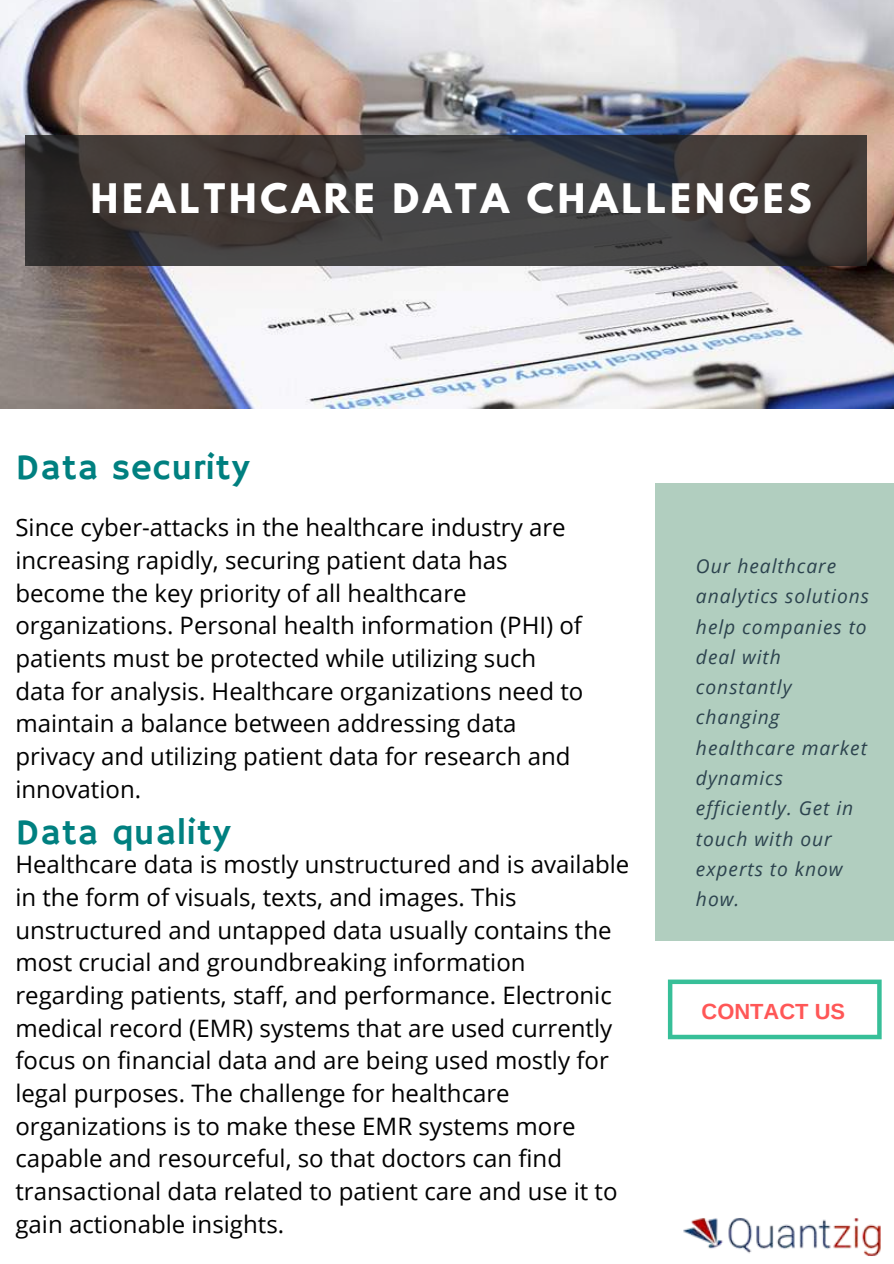
<style>
.page{position:relative;width:894px;height:1264px;background:#fff}
.page>*{position:absolute;margin:0;border:0;box-sizing:border-box;transform-origin:0 0}
.t1{font:700 36px "League Spartan";letter-spacing:.11em;color:#fff}
.t2{font:36px "Hammersmith One";letter-spacing:.02em;color:#008080}
.t3{font:24px/32.7px "Open Sans";color:#000}
.t4{font:700 21.9px "Arimo";color:#ff5757}
.t5{font:italic 19.2px/30.3px "Open Sans";letter-spacing:.05em;color:#2c434e}
</style>
<div class="page">
<img style="left:0;top:0;width:893px;height:409px">
<svg style="left:26px;top:135px;width:841px;height:131px;background:#3e3b3a"></svg>
<img style="left:683px;top:1218px;width:197px;height:38px">
<div style="left:654px;top:483px;width:239px;height:457px;background:#b1cebf"></div>
<svg style="left:667px;top:979px;width:214px;height:60px"></svg>
<h1 class="t1" style="left:91px;top:181px;width:722px">HEALTHCARE DATA CHALLENGES</h1>
<h1 class="t2" style="left:15px;top:447px;width:235px">Data security</h1>
<p class="t3" style="left:15px;top:510px;width:569px">Since cyber-attacks in the healthcare industry are increasing rapidly, securing patient data has become the key priority of all healthcare organizations. Personal health information (PHI) of patients must be protected while utilizing such data for analysis. Healthcare organizations need to maintain a balance between addressing data privacy and utilizing patient data for research and innovation.</p>
<h1 class="t2" style="left:15px;top:812px;width:216px">Data quality</h1>
<p class="t3" style="left:15px;top:847px;width:615px">Healthcare data is mostly unstructured and is available in the form of visuals, texts, and images. This unstructured and untapped data usually contains the most crucial and groundbreaking information regarding patients, staff, and performance. Electronic medical record (EMR) systems that are used currently focus on financial data and are being used mostly for legal purposes. The challenge for healthcare organizations is to make these EMR systems more capable and resourceful, so that doctors can find transactional data related to patient care and use it to gain actionable insights.</p>
<p class="t5" style="left:695px;top:550px;width:174px">Our healthcare analytics solutions help companies to deal with constantly changing healthcare market dynamics efficiently. Get in touch with our experts to know how.</p>
<p class="t4" style="left:701px;top:998px;width:145px">CONTACT US</p>
</div>
